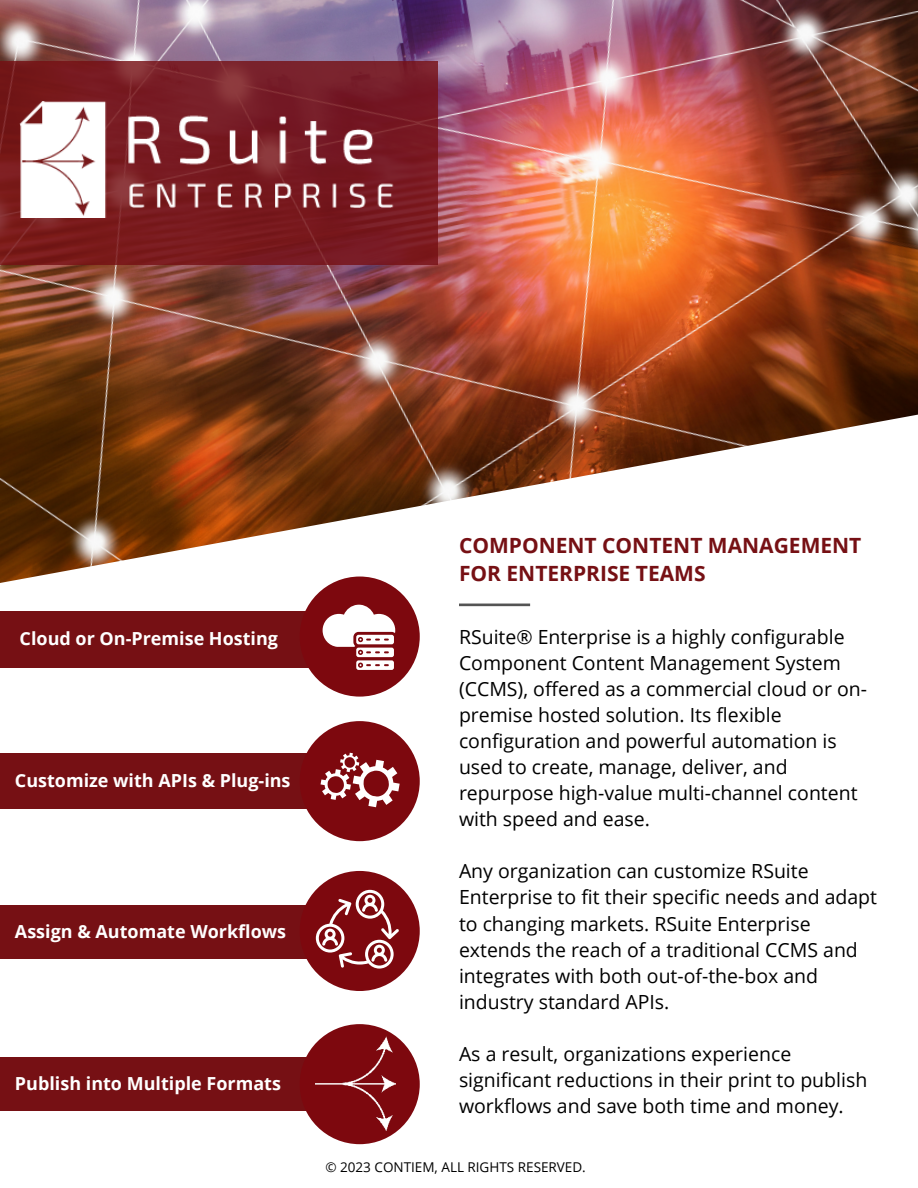
<style>
.page{position:relative;width:918px;height:1188px;background:#fff}
.page>*{position:absolute;margin:0;border:0;box-sizing:border-box;transform-origin:0 0}
.t1{font:700 21px/29px "Open Sans";color:#761014}
.t2{font:19.5px/26.1px "Open Sans";color:#000}
.t3{font:700 18px "Open Sans";color:#fff}
.t4{font:13.5px "Open Sans";color:#000}
</style>
<div class="page">
<div style="left:0;top:905px;width:309px;height:54px;background:#761014"></div>
<div style="left:300px;top:871px;width:120px;height:120px;background:#7d080e;border-radius:50%"></div>
<img style="left:0;top:0;width:918px;height:583px">
<svg style="left:0;top:61px;width:437px;height:203px;background:#791c22"></svg>
<img style="left:19px;top:101px;width:383px;height:116px">
<div style="left:0;top:1057px;width:309px;height:54px;background:#761014"></div>
<div style="left:300px;top:1024px;width:120px;height:120px;background:#7d080e;border-radius:50%"></div>
<img style="left:316px;top:1036px;width:80px;height:95px">
<div style="left:0;top:753px;width:309px;height:56px;background:#761014"></div>
<div style="left:300px;top:721px;width:120px;height:120px;background:#7d080e;border-radius:50%"></div>
<svg style="left:321px;top:753px;width:79px;height:54px"></svg>
<div style="left:0;top:611px;width:309px;height:57px;background:#761014"></div>
<div style="left:300px;top:577px;width:120px;height:120px;background:#7d080e;border-radius:50%"></div>
<svg style="left:323px;top:605px;width:72px;height:65px"></svg>
<svg style="left:316px;top:890px;width:83px;height:79px"></svg>
<svg style="left:459px;top:604px;width:71px;height:2px"></svg>
<p class="t1" style="left:459px;top:530px;width:404px">COMPONENT CONTENT MANAGEMENT<br>FOR ENTERPRISE TEAMS</p>
<p class="t3" style="left:20px;top:626px;width:260px">Cloud or On-Premise Hosting</p>
<p class="t2" style="left:459px;top:623px;width:410px">RSuite® Enterprise is a highly configurable Component Content Management System (CCMS), offered as a commercial cloud or on&shy;premise hosted solution. Its flexible configuration and powerful automation is used to create, manage, deliver, and repurpose high-value multi-channel content with speed and ease.</p>
<p class="t2" style="left:459px;top:858px;width:420px">Any organization can customize RSuite Enterprise to fit their specific needs and adapt to changing markets. RSuite Enterprise extends the reach of a traditional CCMS and integrates with both out-of-the-box and industry standard APIs.</p>
<p class="t2" style="left:459px;top:1040px;width:410px">As a result, organizations experience significant reductions in their print to publish workflows and save both time and money.</p>
<p class="t3" style="left:15px;top:768px;width:277px">Customize with APIs &amp; Plug-ins</p>
<p class="t3" style="left:15px;top:919px;width:273px">Assign &amp; Automate Workflows</p>
<p class="t3" style="left:15px;top:1071px;width:268px">Publish into Multiple Formats</p>
<p class="t4" style="left:325px;top:1158px;width:262px">© 2023 CONTIEM, ALL RIGHTS RESERVED.</p>
</div>
